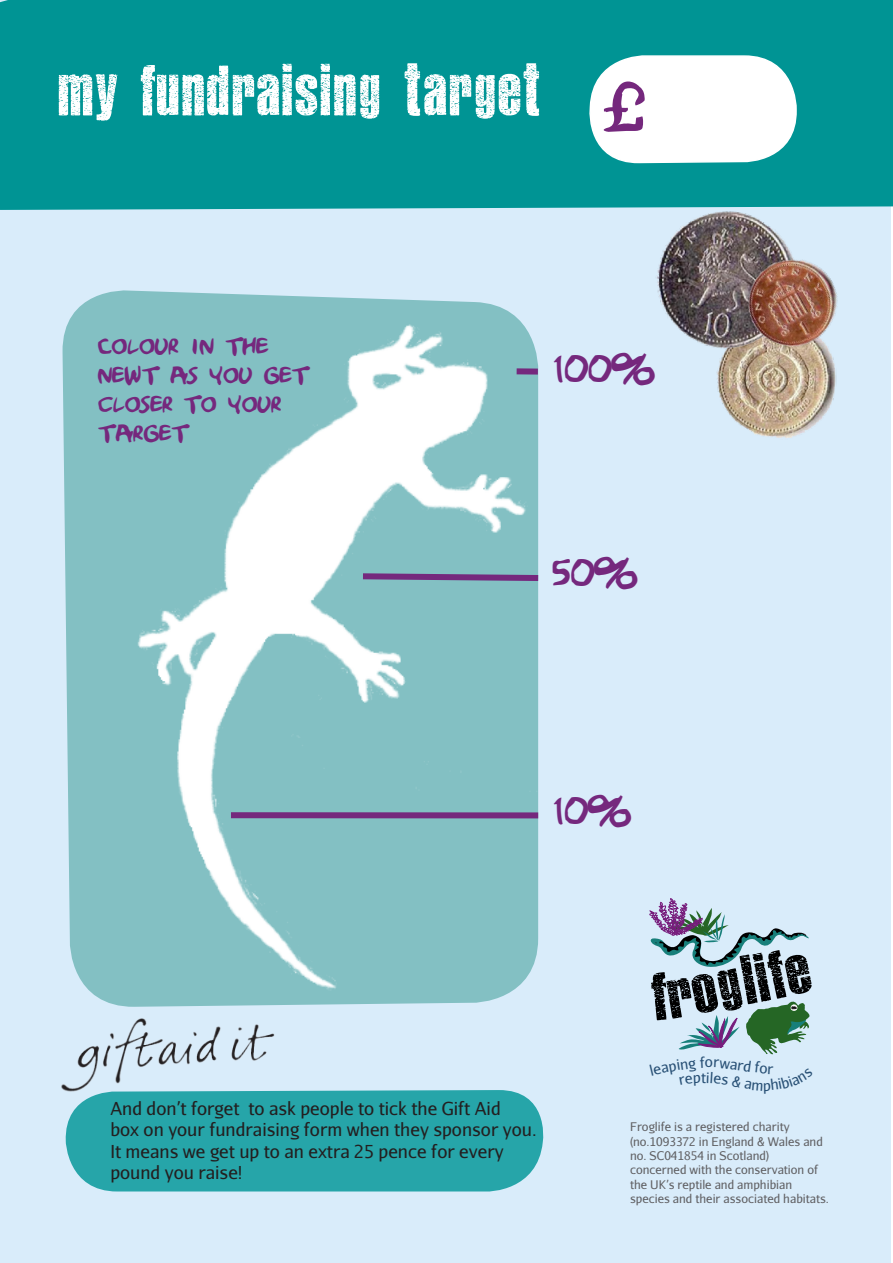
<style>
.page{position:relative;width:893px;height:1263px;background:#fff}
.page>*{position:absolute;margin:0;border:0;box-sizing:border-box;transform-origin:0 0}
.t1{font:82.5px "Momento Mori";color:#fff}
.t2{font:77.4px "Momento Mori";color:#000;scale:1.11 1}
.t3{font:63px "Crumb";color:#75287d}
.t4{font:36px "Crumb";color:#75287d}
.t5{font:24px/28.8px "Crumb";color:#75287d}
.t6{font:18px/21.6px "Aurulent Sans";color:#231f20}
.t7{font:14.55px "Aurulent Sans";color:#295176}
.t8{font:12px/14.4px "Aurulent Sans";color:#616164}
</style>
<div class="page">
<div style="left:0;top:210px;width:891px;height:1053px;background:#d9ecfa"></div>
<div style="left:0;top:0;width:893px;height:210px;background:#009494"></div>
<svg style="left:62px;top:288px;width:476px;height:686px;background:#90c6cb"></svg>
<img style="left:102px;top:322px;width:450px;height:688px">
<img style="left:709px;top:354px;width:132px;height:89px">
<img style="left:651px;top:210px;width:156px;height:144px">
<div style="left:231px;top:812px;width:307px;height:6px;background:#75287d"></div>
<svg style="left:357px;top:570px;width:187px;height:14px;background:#7f84a8"></svg>
<div style="left:517px;top:368px;width:21px;height:7px;background:#75287d"></div>
<svg style="left:588px;top:55px;width:209px;height:108px"></svg>
<img style="left:724px;top:228px;width:140px;height:142px">
<img style="left:18px;top:974px;width:300px;height:165px">
<div style="left:64px;top:1090px;width:484px;height:101px;background:#26a5a9"></div>
<svg style="left:650px;top:871px;width:163px;height:222px;background:#c0d5e0"></svg>
<p class="t1" style="left:57px;top:43px;width:486px">my fundraising target</p>
<p class="t3" style="left:604px;top:72px;width:46px">£</p>
<p class="t5" style="left:98px;top:333px;width:213px">COLOUR IN THE<br>NEWT AS YOU GET<br>CLOSER TO YOUR<br>TARGET</p>
<p class="t4" style="left:552px;top:349px;width:106px">100%</p>
<p class="t4" style="left:553px;top:553px;width:88px">50%</p>
<p class="t4" style="left:552px;top:790px;width:82px">10%</p>
<p class="t2" style="left:683px;top:948px;width:110px;rotate:-11deg">ogie</p>
<p class="t7" style="left:705px;top:1053px;width:10px">o</p>
<p class="t7" style="left:701px;top:1068px;width:6px">t</p>
<p class="t6" style="left:110px;top:1097px;width:392px">And don’t forget to ask people to tick the Gift Aid</p>
<p class="t6" style="left:110px;top:1118px;width:428px">box on your fundraising form when they sponsor you.<br>It means we get up to an extra 25 pence for every pound you raise!</p>
<p class="t8" style="left:630px;top:1119px;width:200px">Froglife is a registered charity (no.1093372 in England &amp; Wales and no. SC041854 in Scotland)<br>concerned with the conservation of the UK’s reptile and amphibian species and their associated habitats.</p>
</div>
